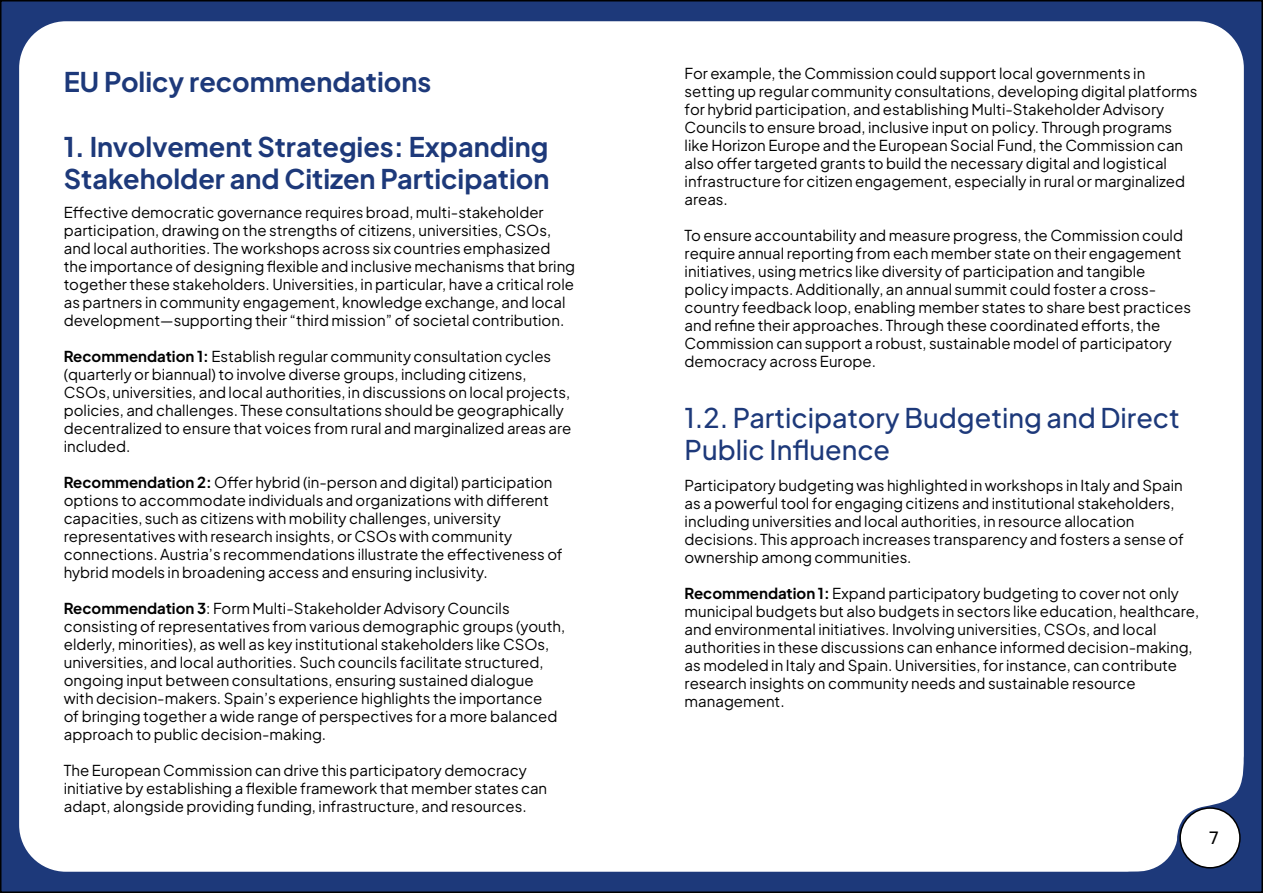
<style>
.page{position:relative;width:1263px;height:893px;background:#fff}
.page>*{position:absolute;margin:0;border:0;box-sizing:border-box;transform-origin:0 0}
.t1{font:700 27px/32.4px "Plus Jakarta Sans";color:#1d397a}
.t2{font:500 27px/32.4px "Plus Jakarta Sans";color:#1d397a}
.t3{font:18px "Outfit";color:#000}
.t4{font:15px/18px "Plus Jakarta Sans";color:#000}
.s1{font-weight:700}
</style>
<div class="page">
<div style="left:1px;top:1px;width:1261px;height:891px;background:#1d397a"></div>
<div style="left:19px;top:21px;width:1225px;height:851px;background:#fff;border-radius:47px"></div>
<svg style="left:1101px;top:756px;width:143px;height:116px"></svg>
<div style="left:1180px;top:808px;width:60px;height:60px;background:#fff;border-radius:50%"></div>
<div style="left:1179px;top:807px;width:62px;height:61px;border:2px solid #000;border-radius:50%"></div>
<h1 class="t1" style="left:64px;top:62px;width:369px">EU Policy recommendations</h1>
<h1 class="t1" style="left:64px;top:127px;width:487px">1. Involvement Strategies: Expanding<br>Stakeholder and Citizen Participation</h1>
<p class="t4" style="left:64px;top:201px;width:513px">Effective democratic governance requires broad, multi-stakeholder participation, drawing on the strengths of citizens, universities, CSOs, and local authorities. The workshops across six countries emphasized the importance of designing flexible and inclusive mechanisms that bring together these stakeholders. Universities, in particular, have a critical role as partners in community engagement, knowledge exchange, and local development—supporting their “third mission” of societal contribution.</p>
<p class="t4" style="left:64px;top:345px;width:509px"><span class="s1">Recommendation 1:</span> Establish regular community consultation cycles (quarterly or biannual) to involve diverse groups, including citizens, CSOs, universities, and local authorities, in discussions on local projects, policies, and challenges. These consultations should be geographically decentralized to ensure that voices from rural and marginalized areas are included.</p>
<p class="t4" style="left:64px;top:471px;width:500px"><span class="s1">Recommendation 2:</span> Offer hybrid (in-person and digital) participation options to accommodate individuals and organizations with different capacities, such as citizens with mobility challenges, university representatives with research insights, or CSOs with community connections. Austria’s recommendations illustrate the effectiveness of hybrid models in broadening access and ensuring inclusivity.</p>
<p class="t4" style="left:64px;top:597px;width:503px"><span class="s1">Recommendation 3</span>: Form Multi-Stakeholder Advisory Councils consisting of representatives from various demographic groups (youth, elderly, minorities), as well as key institutional stakeholders like CSOs, universities, and local authorities. Such councils facilitate structured, ongoing input between consultations, ensuring sustained dialogue with decision-makers. Spain’s experience highlights the importance<br>of bringing together a wide range of perspectives for a more balanced approach to public decision-making.</p>
<p class="t4" style="left:64px;top:759px;width:485px">The European Commission can drive this participatory democracy initiative by establishing a flexible framework that member states can adapt, alongside providing funding, infrastructure, and resources.</p>
<p class="t4" style="left:685px;top:63px;width:514px">For example, the Commission could support local governments in setting up regular community consultations, developing digital platforms for hybrid participation, and establishing Multi-Stakeholder Advisory Councils to ensure broad, inclusive input on policy. Through programs like Horizon Europe and the European Social Fund, the Commission can also offer targeted grants to build the necessary digital and logistical infrastructure for citizen engagement, especially in rural or marginalized areas.</p>
<p class="t4" style="left:685px;top:225px;width:508px">To ensure accountability and measure progress, the Commission could require annual reporting from each member state on their engagement initiatives, using metrics like diversity of participation and tangible policy impacts. Additionally, an annual summit could foster a cross&shy;country feedback loop, enabling member states to share best practices and refine their approaches. Through these coordinated efforts, the Commission can support a robust, sustainable model of participatory democracy across Europe.</p>
<h1 class="t2" style="left:685px;top:398px;width:497px">1.2. Participatory Budgeting and Direct<br>Public Influence</h1>
<p class="t4" style="left:685px;top:475px;width:501px">Participatory budgeting was highlighted in workshops in Italy and Spain as a powerful tool for engaging citizens and institutional stakeholders, including universities and local authorities, in resource allocation decisions. This approach increases transparency and fosters a sense of ownership among communities.</p>
<p class="t4" style="left:685px;top:583px;width:516px"><span class="s1">Recommendation 1:</span> Expand participatory budgeting to cover not only municipal budgets but also budgets in sectors like education, healthcare, and environmental initiatives. Involving universities, CSOs, and local authorities in these discussions can enhance informed decision-making, as modeled in Italy and Spain. Universities, for instance, can contribute research insights on community needs and sustainable resource management.</p>
<p class="t3" style="left:1209px;top:828px;width:11px">7</p>
</div>
